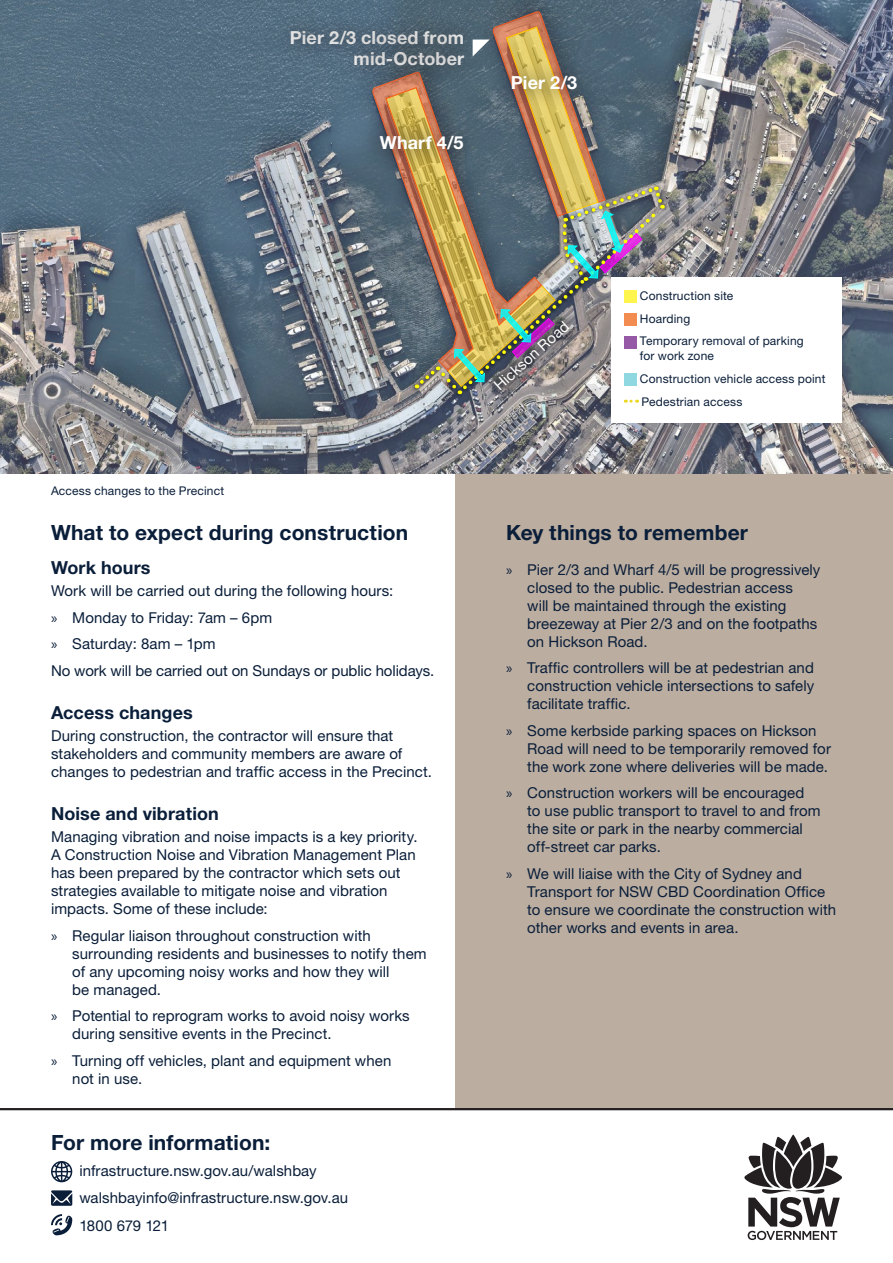
<style>
.page{position:relative;width:893px;height:1263px;background:#fff}
.page>*{position:absolute;margin:0;border:0;box-sizing:border-box;transform-origin:0 0}
.Heading_1{font:700 21px "Helvetica Neue LT Std";letter-spacing:.005em;color:#0a1e39}
.Heading_1-2{font:700 18px/21.6px "Helvetica Neue LT Std";letter-spacing:.005em;color:#fff;text-align:right}
.Heading_2{font:700 18px "Helvetica Neue LT Std";letter-spacing:.005em;color:#0a1e39}
.Body_Text{font:15px/18px "Helvetica Neue LT Std";letter-spacing:.005em;color:#0a1e39}
.t1{font:15px "Helvetica Neue LT Std";color:#fff}
.Body_Text-2{font:15px "Helvetica Neue LT Std";letter-spacing:-.02em;color:#0a1e39}
.t2{font:12px/23px "Helvetica Neue LT Std";letter-spacing:.015em;color:#0a1e39}
.s1{font-family:"Myriad Pro"}
</style>
<div class="page">
<div style="left:455px;top:474px;width:438px;height:636px;background:#bbada0"></div>
<img style="left:0;top:0;width:893px;height:474px">
<svg style="left:372px;top:84px;width:44px;height:287px;background:#747574"></svg>
<img style="left:409px;top:181px;width:260px;height:218px">
<hr style="left:0;top:1108px;width:893px;height:2px;background:#231f20">
<svg style="left:51px;top:1161px;width:21px;height:21px"></svg>
<svg style="left:51px;top:1190px;width:21px;height:16px"></svg>
<svg style="left:51px;top:1214px;width:21px;height:21px"></svg>
<div style="left:362px;top:118px;width:119px;height:49px;background:#231f20;opacity:.75"></div>
<div style="left:273px;top:12px;width:208px;height:72px;background:#231f20;opacity:.75"></div>
<div style="left:611px;top:277px;width:231px;height:146px;background:#fff"></div>
<svg style="left:744px;top:1135px;width:98px;height:105px"></svg>
<img style="left:416px;top:11px;width:250px;height:392px">
<p class="Heading_1-2" style="left:290px;top:26px;width:176px">Pier 2/3 closed from mid-October</p>
<p class="Heading_1-2" style="left:380px;top:131px;width:85px">Wharf 4/5</p>
<p class="Heading_1-2" style="left:511px;top:72px;width:68px">Pier 2/3</p>
<p class="t2" style="left:51px;top:479px;width:175px">Access changes to the Precinct</p>
<p class="Heading_1" style="left:51px;top:519px;width:359px">What to expect during construction</p>
<p class="Heading_2" style="left:51px;top:556px;width:101px">Work hours</p>
<p class="Body_Text" style="left:51px;top:582px;width:344px">Work will be carried out during the following hours:</p>
<p class="Body_Text" style="left:51px;top:608px;width:223px"><span class="s1">»</span> Monday to Friday: 7am – 6pm</p>
<p class="Body_Text" style="left:51px;top:635px;width:166px"><span class="s1">»</span> Saturday: 8am – 1pm</p>
<p class="Body_Text" style="left:51px;top:661px;width:385px">No work will be carried out on Sundays or public holidays.</p>
<p class="Heading_2" style="left:51px;top:701px;width:143px">Access changes</p>
<p class="Body_Text" style="left:51px;top:726px;width:382px">During construction, the contractor will ensure that stakeholders and community members are aware of changes to pedestrian and traffic access in the Precinct.</p>
<p class="Heading_2" style="left:51px;top:802px;width:169px">Noise and vibration</p>
<p class="Body_Text" style="left:51px;top:827px;width:368px">Managing vibration and noise impacts is a key priority.<br>A Construction Noise and Vibration Management Plan has been prepared by the contractor which sets out strategies available to mitigate noise and vibration impacts. Some of these include:</p>
<p class="Body_Text" style="left:72px;top:926px;width:356px;text-indent:-21px"><span class="s1">»</span> Regular liaison throughout construction with surrounding residents and businesses to notify them of any upcoming noisy works and how they will<br>be managed.</p>
<p class="Body_Text" style="left:72px;top:1006px;width:339px;text-indent:-21px"><span class="s1">»</span> Potential to reprogram works to avoid noisy works during sensitive events in the Precinct.</p>
<p class="Body_Text" style="left:72px;top:1051px;width:321px;text-indent:-21px"><span class="s1">»</span> Turning off vehicles, plant and equipment when not in use.</p>
<p class="Heading_1" style="left:51px;top:1129px;width:221px">For more information:</p>
<p class="Body_Text" style="left:79px;top:1162px;width:239px">infrastructure.nsw.gov.au/walshbay</p>
<p class="Body_Text" style="left:79px;top:1188px;width:270px">walshbayinfo@infrastructure.nsw.gov.au</p>
<p class="Body_Text-2" style="left:79px;top:1216px;width:91px">1800 679 121</p>
<p class="t1" style="left:490px;top:381px;width:96px;rotate:-42deg">Hickson Road</p>
<p class="t2" style="left:640px;top:284px;width:165px">Construction site<br>Hoarding<br>Temporary removal of parking</p>
<p class="t2" style="left:640px;top:344px;width:187px">for work zone<br>Construction vehicle access point<br>Pedestrian access</p>
<p class="Heading_1" style="left:506px;top:519px;width:244px">Key things to remember</p>
<p class="Body_Text" style="left:527px;top:560px;width:295px;text-indent:-21px"><span class="s1">»</span> Pier 2/3 and Wharf 4/5 will be progressively closed to the public. Pedestrian access<br>will be maintained through the existing breezeway at Pier 2/3 and on the footpaths on Hickson Road.</p>
<p class="Body_Text" style="left:527px;top:659px;width:289px;text-align:justify;text-indent:-21px"><span class="s1">»</span> Traffic controllers will be at pedestrian and construction vehicle intersections to safely facilitate traffic.</p>
<p class="Body_Text" style="left:527px;top:721px;width:305px;text-indent:-21px"><span class="s1">»</span> Some kerbside parking spaces on Hickson<br>Road will need to be temporarily removed for the work zone where deliveries will be made.</p>
<p class="Body_Text" style="left:527px;top:784px;width:295px;text-indent:-21px"><span class="s1">»</span> Construction workers will be encouraged to use public transport to travel to and from the site or park in the nearby commercial off‑street car parks.</p>
<p class="Body_Text" style="left:527px;top:864px;width:310px;text-indent:-21px"><span class="s1">»</span> We will liaise with the City of Sydney and Transport for NSW CBD Coordination Office to ensure we coordinate the construction with other works and events in area.</p>
</div>
